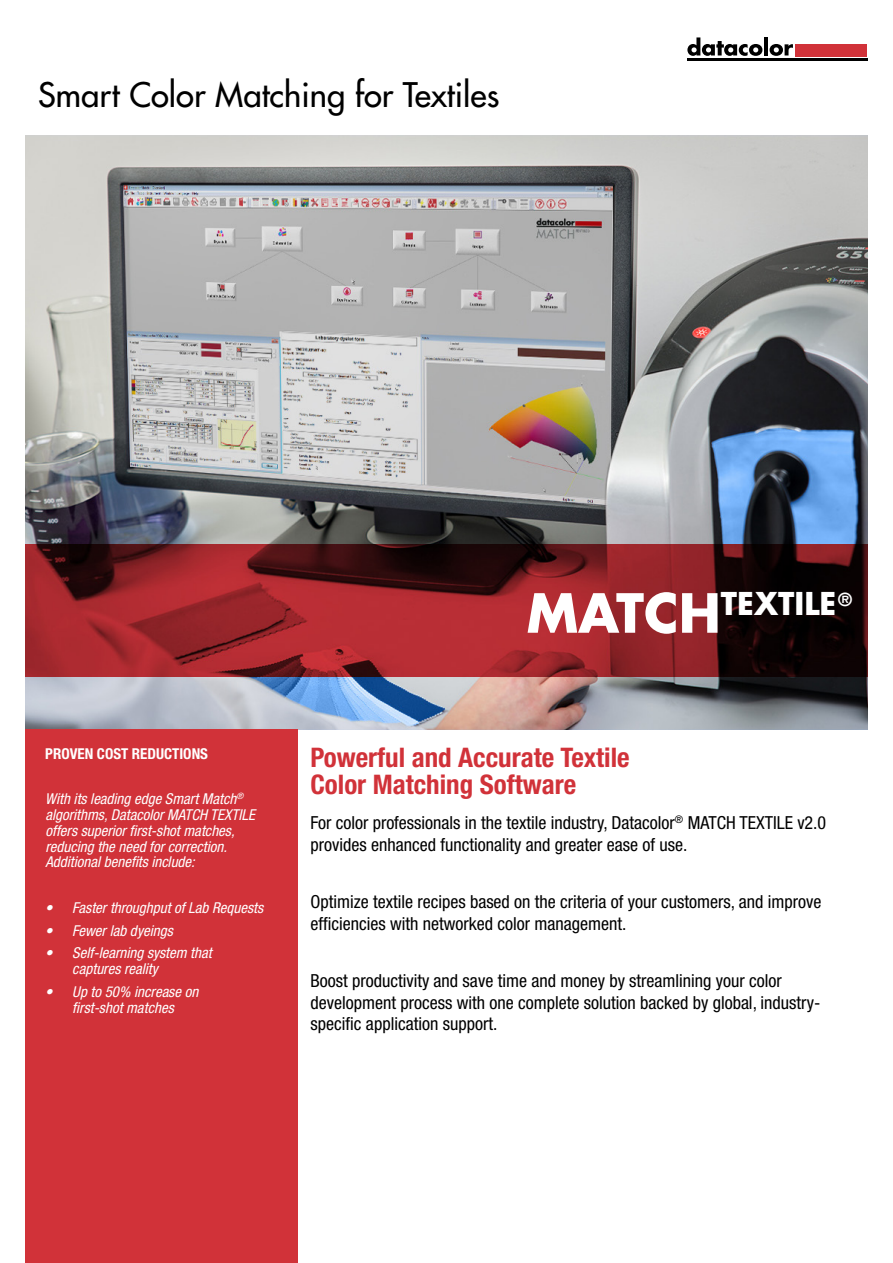
<style>
.page{position:relative;width:893px;height:1263px;background:#fff}
.page>*{position:absolute;margin:0;border:0;box-sizing:border-box;transform-origin:0 0}
.t1{font:500 33px "Futura Std";color:#000}
.t2{font:700 30.6px "Futura Std";color:#fff}
.t3{font:700 condensed 27px/27px "Helvetica Neue LT Std";color:#d13239}
.t4{font:condensed 18px/21.6px "Helvetica Neue LT Std";color:#000}
.t5{font:italic condensed 15px/15.8px "Helvetica Neue LT Std";color:#fff}
.t6{font:700 condensed 15px "Helvetica Neue LT Std";color:#fff}
.s1{font-size:52.5px}
</style>
<div class="page">
<img style="left:26px;top:135px;width:841px;height:594px">
<img style="left:26px;top:544px;width:841px;height:133px">
<svg style="left:687px;top:37px;width:75px;height:19px"></svg>
<hr style="left:764px;top:37px;width:4px;height:18px;background:#000">
<svg style="left:770px;top:44px;width:23px;height:12px"></svg>
<div style="left:795px;top:44px;width:72px;height:12px;background:#d13239"></div>
<hr style="left:687px;top:58px;width:180px;height:3px;background:#000">
<div style="left:26px;top:729px;width:272px;height:534px;background:#d13239"></div>
<h1 class="t1" style="left:38px;top:75px;width:463px">Smart Color Matching for Textiles</h1>
<h2 class="t2" style="left:527px;top:583px;width:327px"><span class="s1">MATCH</span>TEXTILE<sup>®</sup></h2>
<p class="t6" style="left:45px;top:744px;width:164px">PROVEN COST REDUCTIONS</p>
<p class="t5" style="left:45px;top:791px;width:211px">With its leading edge Smart Match<sup>® </sup>algorithms, Datacolor MATCH TEXTILE offers superior first-shot matches, reducing the need for correction.<br>Additional benefits include:</p>
<p class="t5" style="left:45px;top:900px;width:219px">• Faster throughput of Lab Requests</p>
<p class="t5" style="left:45px;top:923px;width:129px">• Fewer lab dyeings</p>
<p class="t5" style="left:72px;top:945px;width:141px;text-indent:-27px">• Self-learning system that captures reality</p>
<p class="t5" style="left:45px;top:984px;width:154px;text-align:center">• Up to 50% increase on first-shot matches</p>
<h3 class="t3" style="left:310px;top:744px;width:321px">Powerful and Accurate Textile<br>Color Matching Software</h3>
<p class="t4" style="left:310px;top:812px;width:517px">For color professionals in the textile industry, Datacolor<sup>®</sup> MATCH TEXTILE v2.0 provides enhanced functionality and greater ease of use.</p>
<p class="t4" style="left:310px;top:891px;width:512px">Optimize textile recipes based on the criteria of your customers, and improve efficiencies with networked color management.</p>
<p class="t4" style="left:310px;top:970px;width:512px">Boost productivity and save time and money by streamlining your color development process with one complete solution backed by global, industry&shy;specific application support.</p>
</div>
